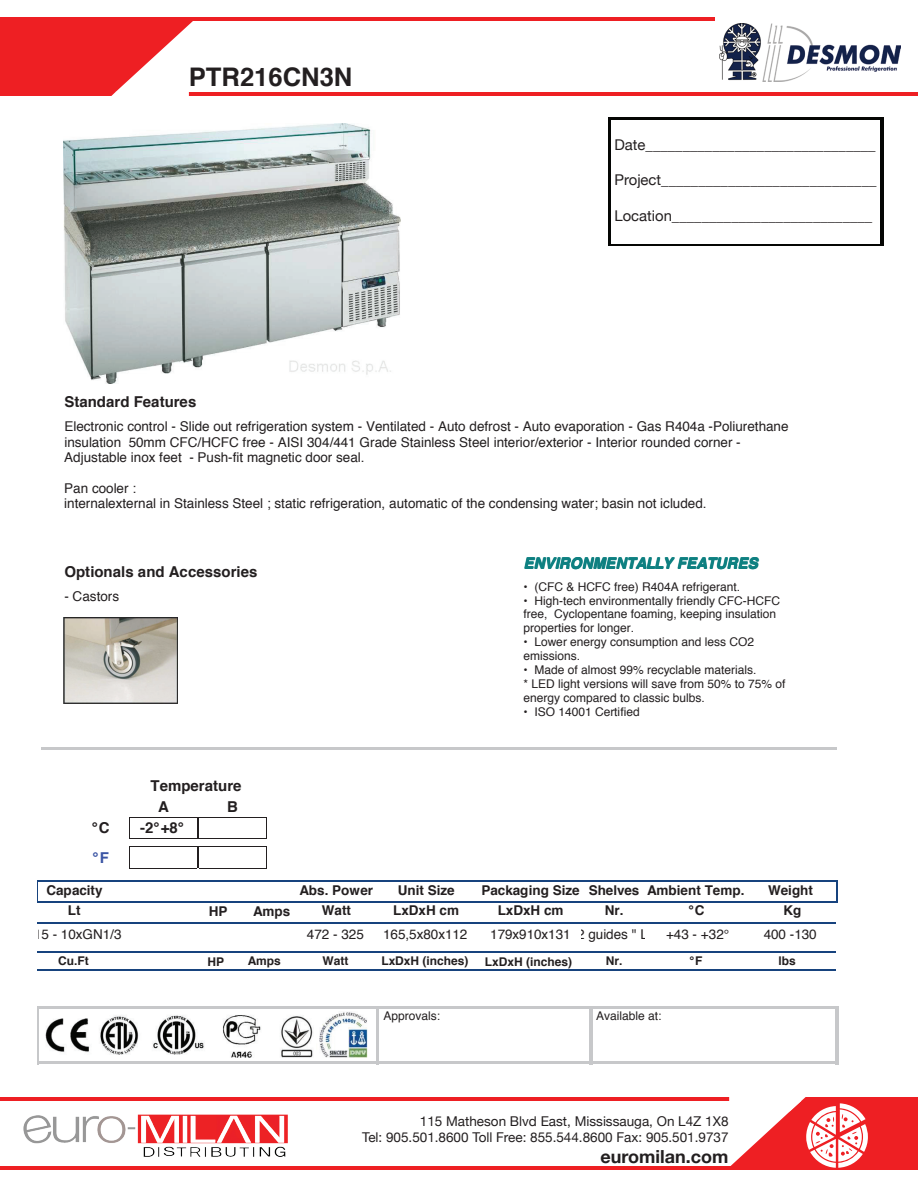
<style>
.page{position:relative;width:918px;height:1188px;background:#fff}
.page>*{position:absolute;margin:0;border:0;box-sizing:border-box;transform-origin:0 0}
.t1{font:700 25.65px "Helvetica";color:#231f20}
.t2{font:700 18px "Helvetica Neue";color:#231f20}
.t3{font:700 15px "Helvetica";color:#231f20}
.t4{font:italic 700 15px "Helvetica";letter-spacing:.005em;color:#0e8081}
.t5{font:700 15px "Helvetica";color:#3a54a4}
.t6{font:14.85px "Helvetica Neue";color:#231f20}
.t7{font:13.5px/15.5px "Helvetica";color:#231f20}
.t8{font:700 13.5px/20.5px "Helvetica";color:#231f20;text-align:center}
.t9{font:13.5px/16.2px "Helvetica Neue";color:#231f20;text-align:right}
.t10{font:12px/13.8px "Helvetica";color:#231f20}
.t11{font:700 12px "Helvetica";color:#231f20}
</style>
<div class="page">
<div style="left:0;top:17px;width:113px;height:77px;background:#ee1f23"></div>
<div style="left:805px;top:1098px;width:113px;height:71px;background:#ee1f23"></div>
<hr style="left:0;top:1097px;width:729px;height:4px;background:#ee1f23">
<svg style="left:608px;top:117px;width:276px;height:129px;background:#2a2a29"></svg>
<div style="left:612px;top:120px;width:268px;height:123px;background:#fff"></div>
<img style="left:23px;top:1114px;width:265px;height:43px">
<hr style="left:0;top:1167px;width:918px;height:3px;background:#ee1f23">
<hr style="left:0;top:93px;width:918px;height:3px;background:#ee1f23">
<hr style="left:0;top:17px;width:918px;height:4px;background:#ee1f23">
<div style="left:715px;top:15px;width:203px;height:7px;background:#fff"></div>
<svg style="left:111px;top:21px;width:86px;height:75px"></svg>
<svg style="left:726px;top:1097px;width:142px;height:71px"></svg>
<img style="left:63px;top:123px;width:337px;height:260px">
<hr style="left:130px;top:818px;width:67px;height:1px;background:#231f20">
<hr style="left:130px;top:839px;width:67px;height:1px;background:#231f20">
<img style="left:45px;top:1015px;width:268px;height:42px">
<hr style="left:199px;top:818px;width:67px;height:1px;background:#231f20">
<svg style="left:266px;top:818px;width:1px;height:21px"></svg>
<hr style="left:199px;top:839px;width:67px;height:1px;background:#231f20">
<svg style="left:197px;top:818px;width:3px;height:21px"></svg>
<hr style="left:38px;top:922px;width:798px;height:2px;background:#17437e">
<hr style="left:38px;top:880px;width:799px;height:2px;background:#17437e">
<svg style="left:836px;top:882px;width:1px;height:19px"></svg>
<hr style="left:38px;top:901px;width:799px;height:2px;background:#17437e">
<hr style="left:38px;top:1006px;width:801px;height:3px;background:#c7c8ca">
<hr style="left:38px;top:1061px;width:801px;height:3px;background:#c7c8ca">
<hr style="left:38px;top:1006px;width:1px;height:58px;background:#c7c8ca">
<div style="left:314px;top:1012px;width:56px;height:45px;background:linear-gradient(to bottom,#fff,#fff)"></div>
<img style="left:316px;top:1012px;width:51px;height:45px">
<hr style="left:377px;top:1006px;width:2px;height:58px;background:#c7c8ca">
<hr style="left:836px;top:1006px;width:3px;height:58px;background:#c7c8ca">
<hr style="left:589px;top:1006px;width:3px;height:58px;background:#c7c8ca">
<hr style="left:130px;top:847px;width:67px;height:1px;background:#231f20">
<hr style="left:130px;top:868px;width:67px;height:1px;background:#231f20">
<hr style="left:199px;top:847px;width:67px;height:1px;background:#231f20">
<svg style="left:266px;top:847px;width:1px;height:21px"></svg>
<hr style="left:199px;top:868px;width:67px;height:1px;background:#231f20">
<svg style="left:197px;top:847px;width:3px;height:21px"></svg>
<hr style="left:38px;top:969px;width:798px;height:1px;background:#17437e">
<hr style="left:38px;top:952px;width:798px;height:1px;background:#17437e">
<hr style="left:42px;top:747px;width:795px;height:3px;background:#c7c8ca">
<img style="left:63px;top:617px;width:114px;height:86px">
<img style="left:719px;top:24px;width:182px;height:58px">
<h1 class="t1" style="left:189px;top:56px;width:165px">PTR216CN3N</h1>
<p class="t6" style="left:615px;top:134px;width:263px">Date_______________________________</p>
<p class="t6" style="left:615px;top:169px;width:264px">Project_____________________________</p>
<p class="t6" style="left:615px;top:205px;width:259px">Location___________________________</p>
<p class="t3" style="left:64px;top:390px;width:134px">Standard Features</p>
<p class="t7" style="left:64px;top:419px;width:726px">Electronic control - Slide out refrigeration system - Ventilated - Auto defrost - Auto evaporation - Gas R404a -Poliurethane insulation 50mm CFC/HCFC free - AISI 304/441 Grade Stainless Steel interior/exterior - Interior rounded corner -<br>Adjustable inox feet - Push-fit magnetic door seal.</p>
<p class="t7" style="left:64px;top:481px;width:644px">Pan cooler :<br>internalexternal in Stainless Steel ; static refrigeration, automatic of the condensing water; basin not icluded.</p>
<p class="t3" style="left:64px;top:560px;width:195px">Optionals and Accessories</p>
<p class="t7" style="left:64px;top:589px;width:56px">- Castors</p>
<p class="t3" style="left:92px;top:816px;width:19px">° C</p>
<p class="t5" style="left:93px;top:845px;width:18px">° F</p>
<p class="t3" style="left:151px;top:773px;width:92px">Temperature</p>
<p class="t3" style="left:140px;top:816px;width:45px">-2° +8°</p>
<p class="t3" style="left:158px;top:794px;width:12px">A</p>
<p class="t3" style="left:227px;top:795px;width:12px">B</p>
<p class="t4" style="left:524px;top:551px;width:236px">ENVIRONMENTALLY FEATURES</p>
<p class="t10" style="left:524px;top:580px;width:218px">• (CFC &amp; HCFC free) R404A refrigerant.</p>
<p class="t10" style="left:524px;top:594px;width:258px">• High-tech environmentally friendly CFC-HCFC free, Cyclopentane foaming, keeping insulation properties for longer.</p>
<p class="t10" style="left:524px;top:635px;width:232px">• Lower energy consumption and less CO2 emissions.</p>
<p class="t10" style="left:524px;top:663px;width:264px">• Made of almost 99% recyclable materials.<br>* LED light versions will save from 50% to 75% of energy compared to classic bulbs.</p>
<p class="t10" style="left:524px;top:705px;width:118px">• ISO 14001 Certified</p>
<p class="t8" style="left:46px;top:880px;width:58px">Capacity<br>Lt</p>
<p class="t7" style="left:27px;top:927px;width:97px">615 - 10xGN1/3</p>
<p class="t8" style="left:393px;top:880px;width:67px">Unit Size<br>LxDxH cm</p>
<p class="t7" style="left:383px;top:927px;width:86px">165,5x80x112</p>
<p class="t8" style="left:482px;top:880px;width:100px">Packaging Size<br>LxDxH cm</p>
<p class="t7" style="left:490px;top:927px;width:168px">179x910x13112 guides " L "</p>
<p class="t8" style="left:589px;top:880px;width:52px">Shelves<br>Nr.</p>
<p class="t8" style="left:647px;top:880px;width:99px">Ambient Temp. ° C</p>
<p class="t7" style="left:666px;top:927px;width:65px">+43 - +32°</p>
<p class="t8" style="left:768px;top:880px;width:47px">Weight<br>Kg</p>
<p class="t7" style="left:764px;top:927px;width:55px">400 -130</p>
<p class="t8" style="left:300px;top:880px;width:75px">Abs. Power<br>Watt</p>
<p class="t7" style="left:307px;top:927px;width:58px">472 - 325</p>
<p class="t8" style="left:253px;top:901px;width:39px">Amps</p>
<p class="t11" style="left:248px;top:951px;width:34px">Amps</p>
<p class="t8" style="left:209px;top:901px;width:20px">HP</p>
<p class="t11" style="left:58px;top:951px;width:32px">C u F. t</p>
<p class="t11" style="left:381px;top:951px;width:89px">L Dx Hx n i ( hc ) se</p>
<p class="t11" style="left:323px;top:951px;width:27px">W tta</p>
<p class="t11" style="left:485px;top:952px;width:89px">LxDxH (inches)</p>
<p class="t11" style="left:606px;top:951px;width:18px">Nr.</p>
<p class="t11" style="left:690px;top:951px;width:14px">° F</p>
<p class="t11" style="left:778px;top:951px;width:19px">lbs</p>
<p class="t11" style="left:207px;top:952px;width:18px">HP</p>
<p class="t10" style="left:383px;top:1010px;width:58px">A :s lavorpp</p>
<p class="t10" style="left:596px;top:1010px;width:67px">A : taelbal iav</p>
<p class="t9" style="left:362px;top:1113px;width:368px">115 Matheson Blvd East, Mississauga, On L4Z 1X8<br>Tel: 905.501.8600 Toll Free: 855.544.8600 Fax: 905.501.9737</p>
<h2 class="t2" style="left:601px;top:1143px;width:129px">euromilan.com</h2>
</div>
